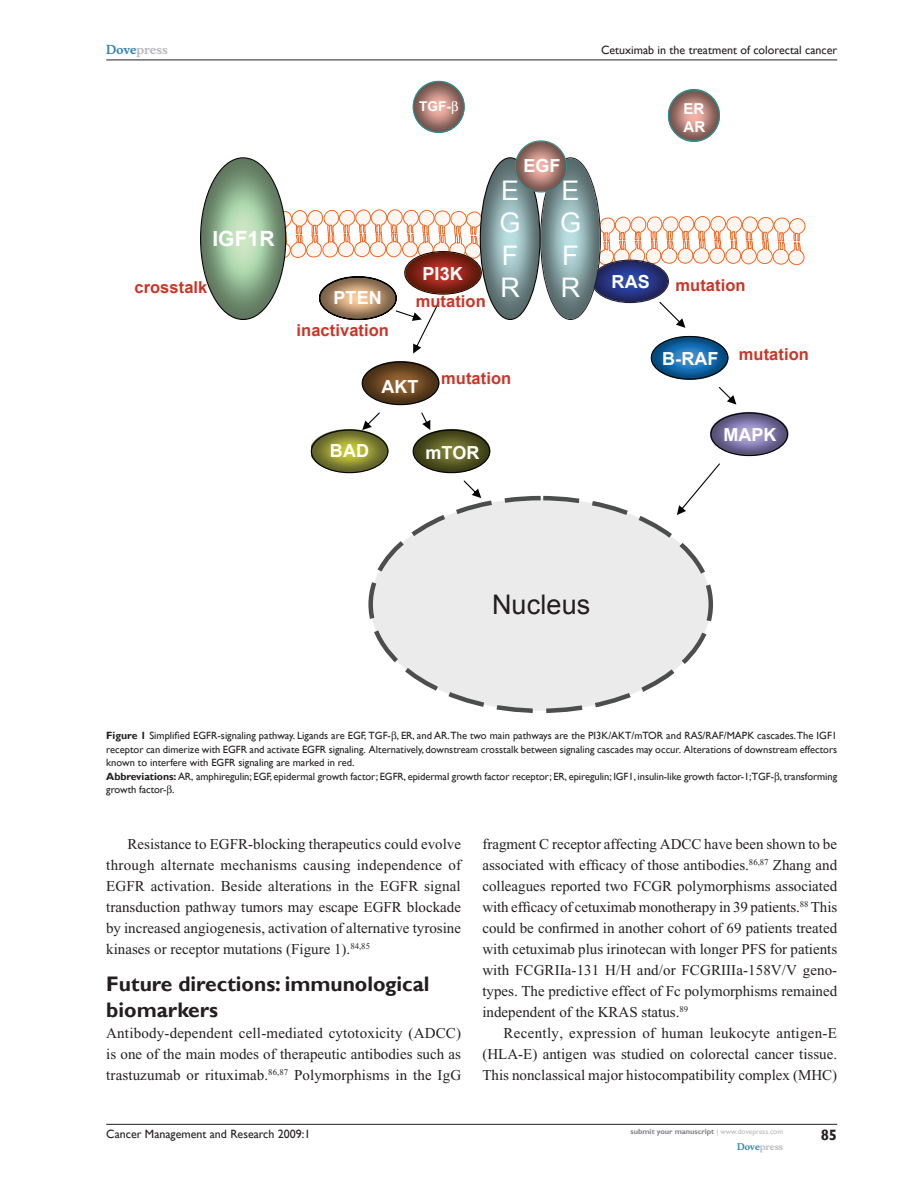
<style>
.page{position:relative;width:918px;height:1188px;background:#fff}
.page>*{position:absolute;margin:0;border:0;box-sizing:border-box;transform-origin:0 0}
.t1{font:27px/32.4px "Arial";color:#fff;text-align:justify}
.t2{font:27px "Arial";letter-spacing:.005em;color:#231f20}
.t3{font:700 21px/25.2px "Gill Sans";color:#231f20}
.t4{font:700 21px "Arial";letter-spacing:.005em;color:#fff}
.t5{font:700 18px "Arial";letter-spacing:.005em;color:#fff}
.t6{font:700 16.5px "Arial";letter-spacing:.005em;color:#cb3527}
.t7{font:15px/21px "Times New Roman";color:#231f20;text-align:justify}
.t8{font:700 15px/18px "Arial";color:#fff}
.t9{font:700 15px "Gill Sans";color:#231f20}
.t10{font:700 13.5px "Arial";color:#fff}
.t11{font:12px "Gill Sans";color:#231f20}
.t12{font:700 12px "Musee";color:#b8b9bc}
.t13{font:10.5px/13.5px "Gill Sans";color:#231f20}
.t14{font:700 9px "Musee";color:#b8b9bc}
.t15{font:700 7.5px "Gill Sans";color:#808285}
.s1{color:#3485ae}
.s2{font-weight:700}
.s3{font-weight:400;color:#b8b9bc}
</style>
<div class="page">
<hr style="left:106px;top:1124px;width:731px;height:1px;background:#231f20">
<hr style="left:106px;top:60px;width:731px;height:1px;background:#231f20">
<svg style="left:598px;top:215px;width:207px;height:51px"></svg>
<img style="left:480px;top:158px;width:60px;height:161px;border-radius:50%">
<img style="left:668px;top:90px;width:52px;height:51px">
<div style="left:668px;top:89px;width:52px;height:52px;border:1px solid #1e9999;border-radius:50%"></div>
<img style="left:413px;top:81px;width:52px;height:52px">
<div style="left:413px;top:81px;width:52px;height:52px;border:1px solid #1e9999;border-radius:50%"></div>
<img style="left:592px;top:261px;width:76px;height:41px;border-radius:50%">
<img style="left:651px;top:336px;width:77px;height:43px">
<div style="left:651px;top:336px;width:77px;height:44px;border:1px solid #040503;border-radius:50%"></div>
<img style="left:711px;top:413px;width:77px;height:43px">
<div style="left:710px;top:412px;width:78px;height:44px;border:1px solid #040503;border-radius:50%"></div>
<div style="left:371px;top:498px;width:340px;height:213px;background:#ebebec;border-radius:50%"></div>
<img style="left:541px;top:158px;width:59px;height:161px;border-radius:50%">
<div style="left:515px;top:140px;width:52px;height:53px;border:1px solid #1e9999;border-radius:50%"></div>
<img style="left:362px;top:362px;width:77px;height:43px">
<div style="left:362px;top:361px;width:77px;height:44px;border:1px solid #040503;border-radius:50%"></div>
<svg style="left:659px;top:302px;width:26px;height:26px"></svg>
<svg style="left:719px;top:387px;width:17px;height:18px"></svg>
<svg style="left:677px;top:463px;width:43px;height:52px"></svg>
<svg style="left:275px;top:209px;width:207px;height:145px"></svg>
<img style="left:413px;top:430px;width:77px;height:43px">
<div style="left:413px;top:430px;width:77px;height:43px;border:1px solid #040503;border-radius:50%"></div>
<img style="left:311px;top:430px;width:77px;height:43px">
<div style="left:311px;top:430px;width:77px;height:43px;border:1px solid #040503;border-radius:50%"></div>
<svg style="left:421px;top:412px;width:9px;height:18px"></svg>
<svg style="left:362px;top:412px;width:18px;height:18px"></svg>
<svg style="left:464px;top:480px;width:17px;height:18px"></svg>
<img style="left:201px;top:158px;width:85px;height:161px;border-radius:50%">
<img style="left:405px;top:252px;width:76px;height:42px;border-radius:50%">
<img style="left:516px;top:141px;width:50px;height:51px;border-radius:50%">
<svg style="left:452px;top:101px;width:6px;height:13px"></svg>
<p class="t12" style="left:106px;top:43px;width:63px"><span class="s1">Dove</span>press</p>
<p class="t11" style="left:601px;top:43px;width:238px">Cetuximab in the treatment of colorectal cancer</p>
<h2 class="t4" style="left:212px;top:225px;width:64px">IGF1R</h2>
<p class="t6" style="left:134px;top:277px;width:74px">crosstalk</p>
<p class="t5" style="left:334px;top:286px;width:50px">PTEN</p>
<p class="t6" style="left:297px;top:319px;width:94px">inactivation</p>
<p class="t10" style="left:419px;top:98px;width:33px">TGF-</p>
<p class="t5" style="left:423px;top:262px;width:42px">PI3K</p>
<p class="t6" style="left:416px;top:290px;width:72px">mutation</p>
<p class="t5" style="left:523px;top:154px;width:39px">EGF</p>
<h1 class="t1" style="left:500px;top:175px;width:23px">E G F R</h1>
<h1 class="t1" style="left:560px;top:175px;width:23px">E G F R</h1>
<p class="t5" style="left:381px;top:375px;width:39px">AKT</p>
<p class="t6" style="left:441px;top:367px;width:72px">mutation</p>
<p class="t5" style="left:330px;top:439px;width:41px">BAD</p>
<p class="t5" style="left:426px;top:440px;width:55px">mTOR</p>
<p class="t8" style="left:683px;top:100px;width:23px">ER<br>AR</p>
<p class="t5" style="left:612px;top:270px;width:40px">RAS</p>
<p class="t6" style="left:676px;top:275px;width:72px">mutation</p>
<p class="t5" style="left:662px;top:347px;width:58px">B-RAF</p>
<p class="t6" style="left:739px;top:343px;width:72px">mutation</p>
<p class="t5" style="left:723px;top:423px;width:55px">MAPK</p>
<h1 class="t2" style="left:492px;top:587px;width:100px">Nucleus</h1>
<p class="t13" style="left:106px;top:729px;width:732px"><span class="s2">Figure 1</span> Simplified EGFR-signaling pathway. Ligands are EGF, TGF- , ER, and AR. The two main pathways are the PI3K/AKT/mTOR and RAS/RAF/MAPK cascades. The IGF1 receptor can dimerize with EGFR and activate EGFR signaling. Alternatively, downstream crosstalk between signaling cascades may occur. Alterations of downstream effectors known to interfere with EGFR signaling are marked in red.<br><span class="s2">Abbreviations:</span> AR, amphiregulin; EGF, epidermal growth factor; EGFR, epidermal growth factor receptor; ER, epiregulin; IGF1, insulin-like growth factor-1;TGF- , transforming growth factor- .</p>
<p class="t7" style="left:106px;top:833px;width:356px;text-indent:21px">Resistance to EGFR-blocking therapeutics could evolve through alternate mechanisms causing independence of EGFR activation. Beside alterations in the EGFR signal transduction pathway tumors may escape EGFR blockade by increased angiogenesis, activation of alternative tyrosine kinases or receptor mutations (Figure 1).<sup>84,85</sup></p>
<h2 class="t3" style="left:106px;top:972px;width:325px">Future directions: immunological biomarkers</h2>
<p class="t7" style="left:106px;top:1022px;width:356px">Antibody-dependent cell-mediated cytotoxicity (ADCC) is one of the main modes of therapeutic antibodies such as trastuzumab or rituximab.<sup>86,87</sup> Polymorphisms in the IgG</p>
<p class="t7" style="left:482px;top:833px;width:356px">fragment C receptor affecting ADCC have been shown to be associated with efficacy of those antibodies.<sup>86,87</sup> Zhang and colleagues reported two FCGR polymorphisms associated with efficacy of cetuximab monotherapy in 39 patients.<sup>88</sup> This could be confirmed in another cohort of 69 patients treated with cetuximab plus irinotecan with longer PFS for patients with FCGRIIa-131 H/H and/or FCGRIIIa-158V/V geno&shy;types. The predictive effect of Fc polymorphisms remained independent of the KRAS status.<sup>89</sup></p>
<p class="t7" style="left:482px;top:1022px;width:356px;text-indent:21px">Recently, expression of human leukocyte antigen-E (HLA-E) antigen was studied on colorectal cancer tissue.<br>This nonclassical major histocompatibility complex (MHC)</p>
<p class="t11" style="left:106px;top:1127px;width:206px">Cancer Management and Research 2009:1</p>
<p class="t9" style="left:821px;top:1126px;width:18px">85</p>
<p class="t15" style="left:631px;top:1127px;width:154px">submit your manuscript <span class="s3">| www.dovepress.com</span></p>
<p class="t14" style="left:737px;top:1141px;width:48px"><span class="s1">Dove</span>press</p>
</div>
